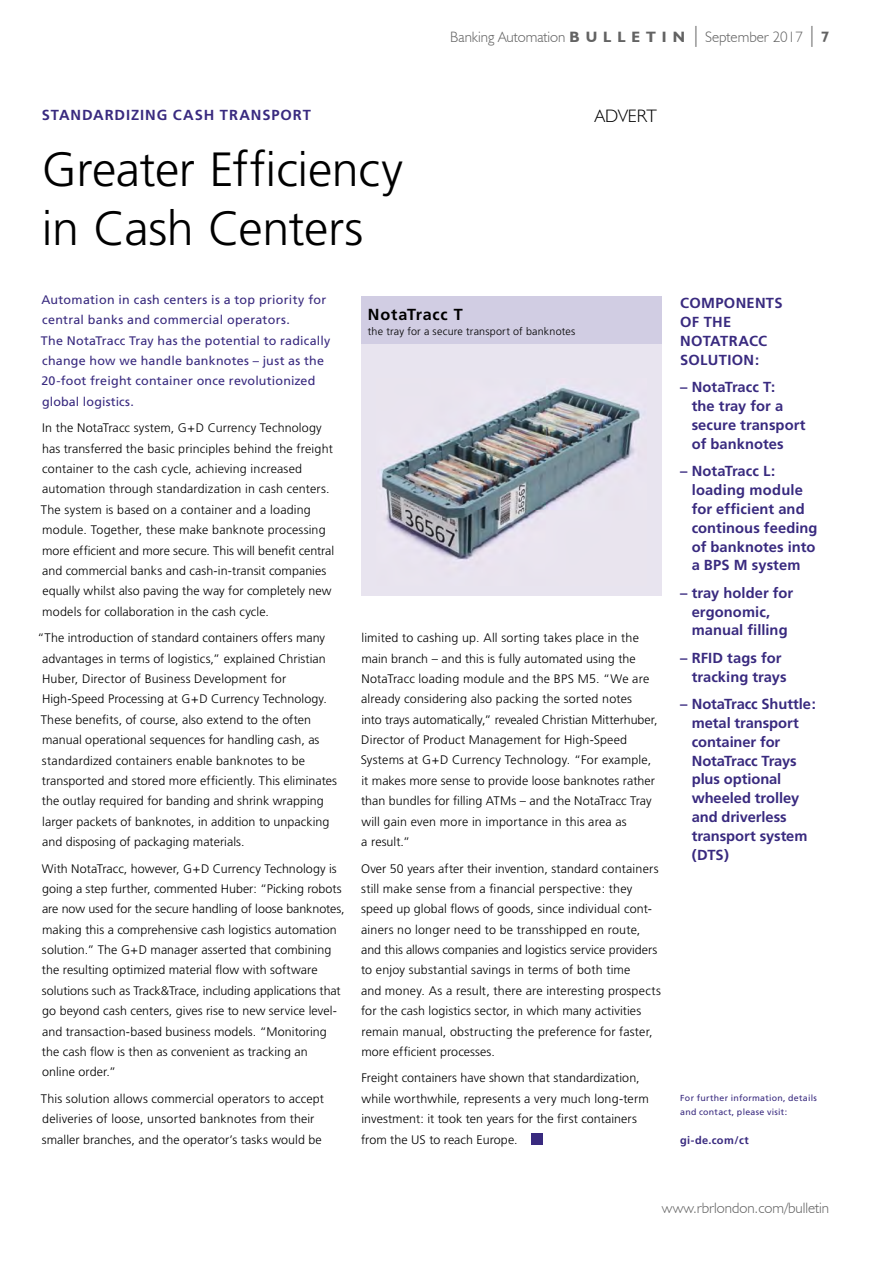
<style>
.page{position:relative;width:893px;height:1263px;background:#fff}
.page>*{position:absolute;margin:0;border:0;box-sizing:border-box;transform-origin:0 0}
.t1{font:300 48px/58.5px "Frutiger";letter-spacing:-.01em;color:#000}
.t2{font:300 18px "Humanist 521 BT";color:#000}
.t3{font:700 16.05px "Frutiger";letter-spacing:.045em;color:#000}
.t4{font:300 15px "Humanist 521 BT";color:#636363}
.t5{font:700 14.55px/18.9px "Frutiger";letter-spacing:.005em;color:#392a7f}
.t6{font:700 14.55px "Frutiger";letter-spacing:.065em;color:#392a7f}
.t7{font:300 12.3px/20.4px "Frutiger";letter-spacing:.005em;color:#000}
.t8{font:12.3px/20.4px "Frutiger";letter-spacing:.02em;color:#392a7f}
.t9{font:300 12.3px "Frutiger";letter-spacing:.035em;color:#7c7c7c}
.t10{font:700 10.95px "Frutiger";letter-spacing:.025em;color:#392a7f}
.t11{font:300 10.65px "Frutiger";letter-spacing:.02em;color:#000}
.t12{font:8.7px/13px "Frutiger";letter-spacing:.035em;color:#392a7f}
.s1{font-weight:700}
.s2{font-size:21px}
</style>
<div class="page">
<div style="left:531px;top:1133px;width:12px;height:11px;background:#392a7f"></div>
<div style="left:361px;top:326px;width:300px;height:270px;background:#e8e4ef"></div>
<div style="left:361px;top:296px;width:300px;height:48px;background:#d1cde3"></div>
<img style="left:380px;top:387px;width:261px;height:174px">
<p class="t6" style="left:42px;top:107px;width:271px">STANDARDIZING CASH TRANSPORT</p>
<h1 class="t1" style="left:42px;top:141px;width:362px">Greater Efficiency in Cash Centers</h1>
<p class="t4" style="left:450px;top:28px;width:380px">Banking Automation <span class="s1">B U L L E T I N</span> <span class="s2">|</span> September 2017 <span class="s2">|</span> <span class="s1">7</span></p>
<p class="t9" style="left:775px;top:37px;width:39px">Advert</p>
<h2 class="t2" style="left:595px;top:104px;width:63px">ADVERT</h2>
<p class="t8" style="left:41px;top:289px;width:291px">Automation in cash centers is a top priority for central banks and commercial operators.<br>The NotaTracc Tray has the potential to radically change how we handle banknotes – just as the 20-foot freight container once revolutionized global logistics.</p>
<p class="t7" style="left:41px;top:418px;width:295px">In the NotaTracc system, G+D Currency Technology has transferred the basic principles behind the freight container to the cash cycle, achieving increased automation through standardization in cash centers.<br>The system is based on a container and a loading module. Together, these make banknote processing more efficient and more secure. This will benefit central and commercial banks and cash-in-transit companies equally whilst also paving the way for completely new models for collaboration in the cash cycle.</p>
<p class="t7" style="left:38px;top:628px;width:301px">“The introduction of standard containers offers many advantages in terms of logistics,” explained Christian Huber, Director of Business Development for High-Speed Processing at G+D Currency Technology.<br>These benefits, of course, also extend to the often manual operational sequences for handling cash, as standardized containers enable banknotes to be transported and stored more efficiently. This eliminates the outlay required for banding and shrink wrapping larger packets of banknotes, in addition to unpacking and disposing of packaging materials.</p>
<p class="t7" style="left:42px;top:858px;width:304px">With NotaTracc, however, G+D Currency Technology is going a step further, commented Huber: “Picking robots are now used for the secure handling of loose banknotes, making this a comprehensive cash logistics automation solution.” The G+D manager asserted that combining the resulting optimized material flow with software solutions such as Track&amp;Trace, including applications that go beyond cash centers, gives rise to new service level&shy;and transaction-based business models. “Monitoring the cash flow is then as convenient as tracking an<br>online order.”</p>
<p class="t7" style="left:41px;top:1088px;width:285px">This solution allows commercial operators to accept deliveries of loose, unsorted banknotes from their smaller branches, and the operator’s tasks would be</p>
<h3 class="t3" style="left:368px;top:305px;width:96px">NotaTracc T</h3>
<p class="t11" style="left:368px;top:325px;width:209px">the tray for a secure transport of banknotes</p>
<p class="t7" style="left:361px;top:628px;width:298px">limited to cashing up. All sorting takes place in the main branch – and this is fully automated using the NotaTracc loading module and the BPS M5. “We are already considering also packing the sorted notes<br>into trays automatically,” revealed Christian Mitterhuber, Director of Product Management for High-Speed Systems at G+D Currency Technology. “For example, it makes more sense to provide loose banknotes rather than bundles for filling ATMs – and the NotaTracc Tray will gain even more in importance in this area as<br>a result.”</p>
<p class="t7" style="left:361px;top:858px;width:301px">Over 50 years after their invention, standard containers still make sense from a financial perspective: they speed up global flows of goods, since individual cont&shy;ainers no longer need to be transshipped en route, and this allows companies and logistics service providers to enjoy substantial savings in terms of both time<br>and money. As a result, there are interesting prospects for the cash logistics sector, in which many activities remain manual, obstructing the preference for faster, more efficient processes.</p>
<p class="t7" style="left:361px;top:1068px;width:289px">Freight containers have shown that standardization, while worthwhile, represents a very much long-term investment: it took ten years for the first containers from the US to reach Europe.</p>
<p class="t5" style="left:680px;top:293px;width:104px">COMPONENTS<br>OF THE<br>NOTATRACC<br>SOLUTION:</p>
<p class="t5" style="left:692px;top:377px;width:115px;text-indent:-11px">– NotaTracc T:<br>the tray for a secure transport of banknotes</p>
<p class="t5" style="left:692px;top:461px;width:127px;text-indent:-11px">– NotaTracc L: loading module for efficient and continous feeding of banknotes into a BPS M system</p>
<p class="t5" style="left:692px;top:583px;width:103px;text-indent:-11px">– tray holder for ergonomic, manual filling</p>
<p class="t5" style="left:692px;top:648px;width:96px;text-indent:-11px">– RFID tags for tracking trays</p>
<p class="t5" style="left:692px;top:694px;width:126px;text-indent:-11px">– NotaTracc Shuttle: metal transport container for<br>NotaTracc Trays plus optional wheeled trolley and driverless transport system (DTS)</p>
<p class="t12" style="left:680px;top:1092px;width:138px">For further information, details and contact, please visit:</p>
<p class="t10" style="left:680px;top:1133px;width:70px">gi-de.com/ct</p>
<p class="t4" style="left:662px;top:1199px;width:169px">www.rbrlondon.com/bulletin</p>
</div>
